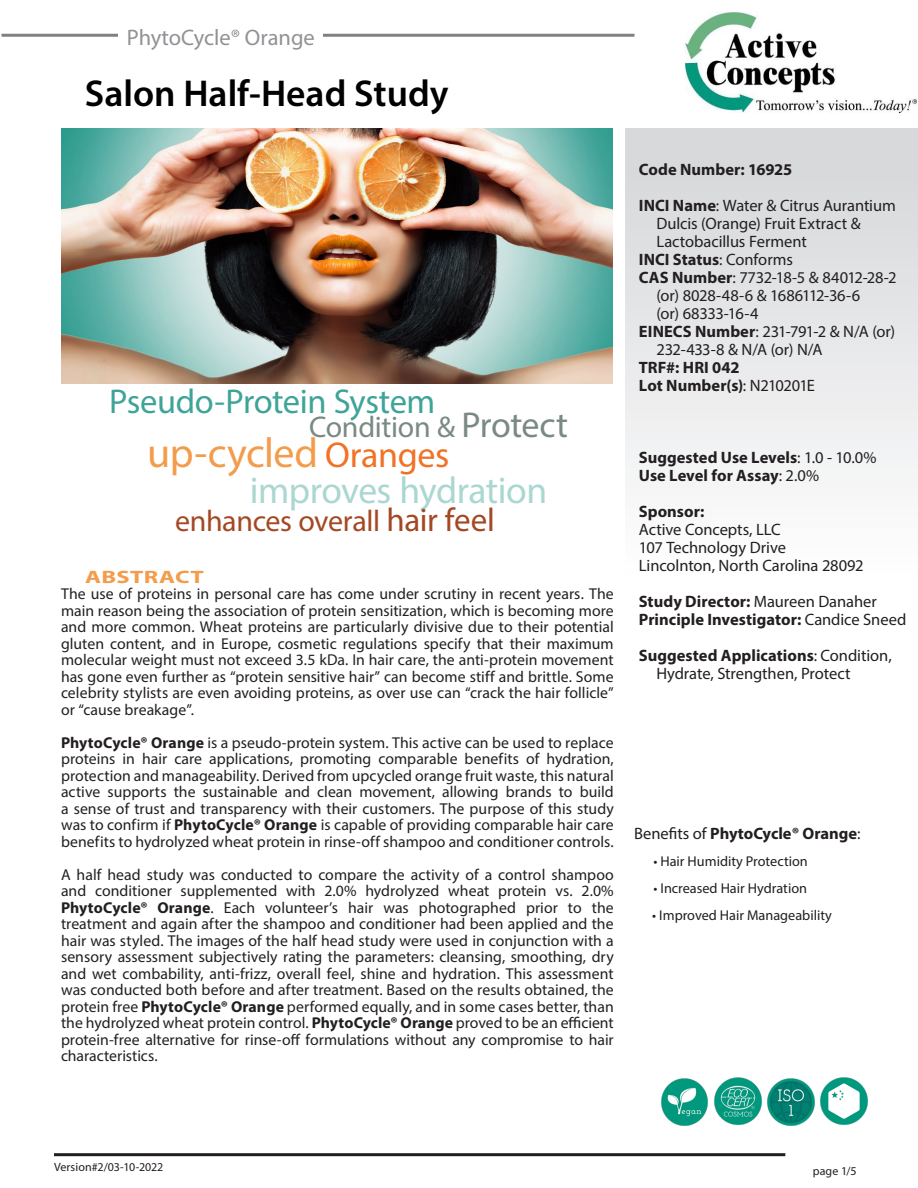
<style>
.page{position:relative;width:918px;height:1188px;background:#fff}
.page>*{position:absolute;margin:0;border:0;box-sizing:border-box;transform-origin:0 0}
.t1{font:42px "Myriad Pro";letter-spacing:-.015em;color:#f39c4c}
.t2{font:600 37.5px "Myriad Pro";color:#000}
.t3{font:37.5px "Myriad Pro";letter-spacing:-.015em;color:#abd7d1}
.t4{font:34.5px "Myriad Pro";letter-spacing:-.015em;color:#3ea498}
.t5{font:30px "Myriad Pro";letter-spacing:-.015em;color:#a44824}
.t6{font:30px "Myriad Pro";letter-spacing:-.01em;color:#7a8a83}
.t7{font:22.5px "Myriad Pro";color:#919295}
.t8{font:700 18px "Myriad Pro";letter-spacing:.015em;color:#f39c4c;scale:1.36 1}
.t9{font:16.5px "Myriad Pro";letter-spacing:-.005em;color:#231f20}
.t10{font:700 16.5px "Myriad Pro";color:#231f20}
.t11{font:16.5px "Myriad Pro";letter-spacing:-.025em;color:#231f20}
.t12{font:15.75px/16.5px "Myriad Pro";color:#231f20;text-align:justify}
.t13{font:14.25px "Myriad Pro";color:#231f20}
.t14{font:12px "Myriad Pro";letter-spacing:.005em;color:#231f20}
.s1{font-size:36px}
.s2{font-size:36px;color:#f17225}
.s3{font-size:33px}
.s4{font-weight:700}
.s5{font-weight:400}
</style>
<div class="page">
<div style="left:30px;top:128px;width:888px;height:451px;background:linear-gradient(to bottom,#d4d6d8,#fefefe)"></div>
<div style="left:1px;top:60px;width:623px;height:1084px;background:#fff;border-radius:26px"></div>
<hr style="left:2px;top:34px;width:633px;height:3px;background:#808083">
<hr style="left:54px;top:1153px;width:731px;height:3px;background:#231f20">
<img style="left:61px;top:128px;width:551px;height:256px">
<img style="left:686px;top:12px;width:230px;height:100px">
<div style="left:119px;top:28px;width:204px;height:26px;background:#fff"></div>
<img style="left:714px;top:1078px;width:47px;height:47px">
<img style="left:661px;top:1078px;width:47px;height:47px">
<img style="left:768px;top:1079px;width:46px;height:47px">
<img style="left:821px;top:1078px;width:47px;height:47px">
<p class="t7" style="left:127px;top:23px;width:190px">PhytoCycle® Orange</p>
<p class="t2" style="left:85px;top:69px;width:365px">Salon Half-Head Study</p>
<p class="t4" style="left:109px;top:380px;width:328px">Pseudo-Protein System</p>
<p class="t6" style="left:309px;top:408px;width:260px">Condition &amp; <span class="s1">Protect</span></p>
<p class="t1" style="left:147px;top:427px;width:304px">up-cycled <span class="s2">Oranges</span></p>
<p class="t3" style="left:250px;top:467px;width:299px">improves hydration</p>
<p class="t5" style="left:175px;top:503px;width:321px">enhances overall <span class="s3">hair feel</span></p>
<p class="t8" style="left:85px;top:565px;width:89px">ABSTRACT</p>
<p class="t12" style="left:61px;top:585px;width:554px">The use of proteins in personal care has come under scrutiny in recent years. The main reason being the association of protein sensitization, which is becoming more and more common. Wheat proteins are particularly divisive due to their potential gluten content, and in Europe, cosmetic regulations specify that their maximum molecular weight must not exceed 3.5 kDa. In hair care, the anti-protein movement has gone even further as “protein sensitive hair” can become stiff and brittle. Some celebrity stylists are even avoiding proteins, as over use can “crack the hair follicle” or “cause breakage”.</p>
<p class="t12" style="left:61px;top:734px;width:554px"><span class="s4">PhytoCycle® Orange</span> is a pseudo-protein system. This active can be used to replace proteins in hair care applications, promoting comparable benefits of hydration, protection and manageability. Derived from upcycled orange fruit waste, this natural active supports the sustainable and clean movement, allowing brands to build a sense of trust and transparency with their customers. The purpose of this study was to confirm if <span class="s4">PhytoCycle® Orange</span> is capable of providing comparable hair care benefits to hydrolyzed wheat protein in rinse-off shampoo and conditioner controls.</p>
<p class="t12" style="left:61px;top:866px;width:554px">A half head study was conducted to compare the activity of a control shampoo and conditioner supplemented with 2.0% hydrolyzed wheat protein vs. 2.0% <span class="s4">PhytoCycle® Orange</span>. Each volunteer’s hair was photographed prior to the treatment and again after the shampoo and conditioner had been applied and the hair was styled. The images of the half head study were used in conjunction with a sensory assessment subjectively rating the parameters: cleansing, smoothing, dry and wet combability, anti-frizz, overall feel, shine and hydration. This assessment was conducted both before and after treatment. Based on the results obtained, the protein free <span class="s4">PhytoCycle® Orange</span> performed equally, and in some cases better, than the hydrolyzed wheat protein control. <span class="s4">PhytoCycle® Orange</span> proved to be an efficient protein-free alternative for rinse-off formulations without any compromise to hair characteristics.</p>
<p class="t10" style="left:639px;top:158px;width:155px">Code Number: 16925</p>
<p class="t9" style="left:639px;top:195px;width:258px"><span class="s4">INCI Name</span>: Water &amp; Citrus Aurantium</p>
<p class="t9" style="left:656px;top:213px;width:206px">Dulcis (Orange) Fruit Extract &amp;</p>
<p class="t9" style="left:656px;top:231px;width:152px">Lactobacillus Ferment</p>
<p class="t10" style="left:639px;top:248px;width:155px">INCI Status<span class="s5">: Conforms</span></p>
<p class="t9" style="left:639px;top:267px;width:259px"><span class="s4">CAS Number</span>: 7732-18-5 &amp; 84012-28-2</p>
<p class="t9" style="left:656px;top:285px;width:205px">(or) 8028-48-6 &amp; 1686112-36-6</p>
<p class="t11" style="left:656px;top:303px;width:104px">(or) 68333-16-4</p>
<p class="t9" style="left:639px;top:321px;width:258px"><span class="s4">EINECS Number</span>: 231-791-2 &amp; N/A (or)</p>
<p class="t9" style="left:656px;top:339px;width:168px">232-433-8 &amp; N/A (or) N/A</p>
<p class="t10" style="left:639px;top:356px;width:102px">TRF#: HRI 042</p>
<p class="t10" style="left:639px;top:374px;width:178px">Lot Number(s)<span class="s5">: N210201E</span></p>
<p class="t10" style="left:639px;top:446px;width:239px">Suggested Use Levels<span class="s5">: 1.0 - 10.0%</span></p>
<p class="t10" style="left:639px;top:464px;width:182px">Use Level for Assay<span class="s5">: 2.0%</span></p>
<p class="t10" style="left:639px;top:500px;width:67px">Sponsor:</p>
<p class="t9" style="left:639px;top:519px;width:143px">Active Concepts, LLC</p>
<p class="t9" style="left:639px;top:537px;width:149px">107 Technology Drive</p>
<p class="t9" style="left:639px;top:555px;width:226px">Lincolnton, North Carolina 28092</p>
<p class="t10" style="left:639px;top:590px;width:239px">Study Director: <span class="s5">Maureen Danaher</span></p>
<p class="t10" style="left:639px;top:608px;width:269px">Principle Investigator: <span class="s5">Candice Sneed</span></p>
<p class="t10" style="left:639px;top:644px;width:254px">Suggested Applications<span class="s5">: Condition,</span></p>
<p class="t9" style="left:656px;top:663px;width:196px">Hydrate, Strengthen, Protect</p>
<p class="t10" style="left:634px;top:822px;width:228px"><span class="s5">Benefits of</span> PhytoCycle® Orange<span class="s5">:</span></p>
<p class="t13" style="left:653px;top:852px;width:156px">• Hair Humidity Protection</p>
<p class="t13" style="left:653px;top:879px;width:155px">• Increased Hair Hydration</p>
<p class="t13" style="left:652px;top:906px;width:181px">• Improved Hair Manageability</p>
<p class="t14" style="left:54px;top:1160px;width:111px">Version#2/03-10-2022</p>
<p class="t14" style="left:813px;top:1164px;width:46px">page 1/5</p>
</div>
